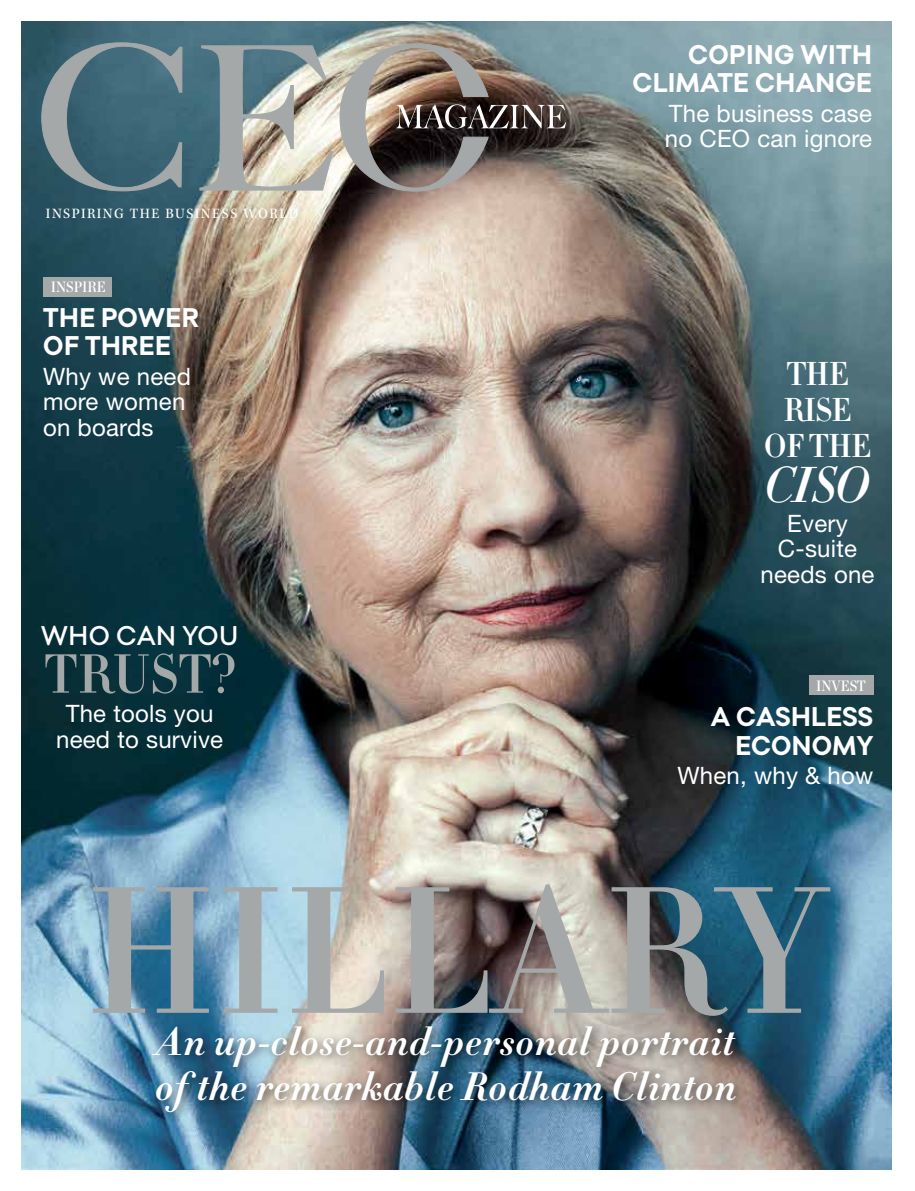
<style>
.page{position:relative;width:915px;height:1191px;background:#fff}
.page>*{position:absolute;margin:0;border:0;box-sizing:border-box;transform-origin:0 0}
.t1{font:500 177.15px "Didot";color:#a5a8a9}
.t2{font:500 54px "Didot";color:#a5a8a9}
.t3{font:italic 500 49.5px "Didot";color:#fff}
.t4{font:italic 700 39px/45px "Didot";letter-spacing:.01em;color:#fff}
.t5{font:500 32.55px/35.7px "Didot";letter-spacing:-.03em;color:#fff;text-align:center}
.t6{font:700 27px/28.2px "Soin Sans Pro";letter-spacing:.015em;color:#fff;text-align:right}
.t7{font:500 27px "Soin Sans Pro";letter-spacing:.015em;color:#fff}
.t8{font:24px/25.5px "Helvetica Neue LT Std";letter-spacing:.01em;color:#fff}
.t9{font:15px "Chronicle Disp Cond Semi";color:#fff}
.t10{font:14.7px "Kepler Std";letter-spacing:.1em;color:#fff}
</style>
<div class="page">
<img style="left:22px;top:21px;width:869px;height:1148px">
<div style="left:147px;top:1020px;width:599px;height:103px;background:#000;opacity:.51"></div>
<img style="left:339px;top:43px;width:227px;height:148px">
<svg style="left:41px;top:42px;width:141px;height:149px;background:#537480"></svg>
<svg style="left:199px;top:45px;width:134px;height:146px;background:#9fa9a6"></svg>
<div style="left:43px;top:277px;width:69px;height:19px;background:#a5a8a9"></div>
<div style="left:808px;top:675px;width:65px;height:20px;background:#a5a8a9"></div>
<p class="t10" style="left:46px;top:205px;width:254px">INSPIRING THE BUSINESS WORLD</p>
<p class="t9" style="left:51px;top:275px;width:56px">INSPIRE</p>
<p class="t6" style="left:43px;top:304px;width:157px;text-align:left">THE POWER<br>OF THREE</p>
<p class="t8" style="left:43px;top:363px;width:149px">Why we need more women on boards</p>
<p class="t7" style="left:41px;top:619px;width:199px">WHO CAN YOU</p>
<h2 class="t2" style="left:44px;top:640px;width:192px">TRUST?</h2>
<p class="t8" style="left:56px;top:700px;width:168px;text-align:center">The tools you need to survive</p>
<p class="t6" style="left:632px;top:41px;width:241px">COPING WITH<br>CLIMATE CHANGE</p>
<p class="t8" style="left:664px;top:100px;width:208px">The business case no CEO can ignore</p>
<h3 class="t5" style="left:763px;top:357px;width:109px">THE<br>RISE<br>OF THE</h3>
<h3 class="t3" style="left:764px;top:454px;width:107px">CISO</h3>
<p class="t8" style="left:760px;top:510px;width:115px;text-align:center">Every<br>C-suite needs one</p>
<p class="t9" style="left:815px;top:674px;width:51px">INVEST</p>
<p class="t6" style="left:710px;top:703px;width:164px">A CASHLESS<br>ECONOMY</p>
<p class="t8" style="left:677px;top:762px;width:197px">When, why &amp; how</p>
<h1 class="t1" style="left:86px;top:842px;width:742px">HILLARY</h1>
<h3 class="t4" style="left:155px;top:1020px;width:582px">An up-close-and-personal portrait of the remarkable Rodham Clinton</h3>
</div>
